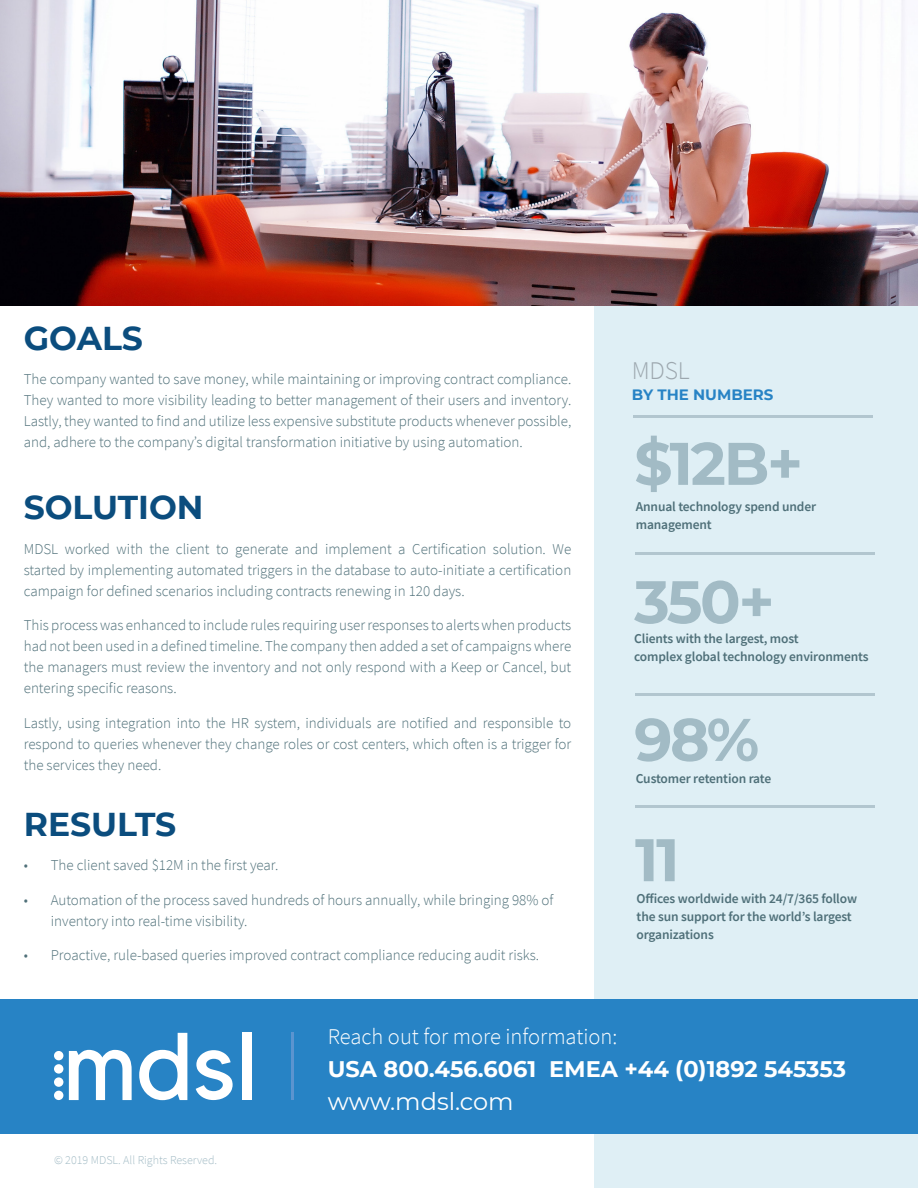
<style>
.page{position:relative;width:918px;height:1188px;background:#fff}
.page>*{position:absolute;margin:0;border:0;box-sizing:border-box;transform-origin:0 0}
.t1{font:700 60px "Montserrat";letter-spacing:-.04em;color:#a2bbc5}
.t2{font:700 33px "Montserrat";color:#0b4d7e}
.t3{font:300 25.5px "Source Sans Pro";color:#9ca7ae}
.t4{font:24px "Montserrat";color:#fff}
.t5{font:700 22.5px "Montserrat";color:#fff}
.t6{font:300 22.5px "Source Sans Pro";color:#fff}
.t7{font:300 15px/21px "Source Sans Pro";color:#4f7079;text-align:justify}
.t8{font:700 15px "Montserrat";color:#2783c5}
.t9{font:600 13.5px/18px "Source Sans Pro";letter-spacing:-.01em;color:#4f7079}
.t10{font:300 12px "Source Sans Pro";color:#a2bbc5}
</style>
<div class="page">
<div style="left:594px;top:0;width:324px;height:1188px;background:#dfeff5"></div>
<div style="left:0;top:999px;width:918px;height:135px;background:#2783c5"></div>
<img style="left:0;top:0;width:918px;height:306px">
<hr style="left:635px;top:553px;width:239px;height:2px;background:#b2c6cf">
<hr style="left:633px;top:415px;width:240px;height:3px;background:#b2c6cf">
<hr style="left:635px;top:693px;width:239px;height:2px;background:#b2c6cf">
<hr style="left:635px;top:805px;width:239px;height:2px;background:#b2c6cf">
<div style="left:54px;top:1091px;width:9px;height:9px;background:#fff;border-radius:5px"></div>
<svg style="left:69px;top:1050px;width:63px;height:50px"></svg>
<svg style="left:139px;top:1033px;width:48px;height:67px"></svg>
<svg style="left:196px;top:1050px;width:37px;height:50px"></svg>
<div style="left:242px;top:1033px;width:10px;height:67px;background:#fff"></div>
<div style="left:54px;top:1051px;width:9px;height:9px;background:#fff;border-radius:5px"></div>
<div style="left:54px;top:1064px;width:9px;height:10px;background:#fff;border-radius:5px"></div>
<div style="left:54px;top:1077px;width:9px;height:10px;background:#fff;border-radius:5px"></div>
<hr style="left:291px;top:1033px;width:2px;height:67px;background:#5b94cf">
<p class="t2" style="left:24px;top:314px;width:121px">GOALS</p>
<p class="t7" style="left:24px;top:369px;width:549px">The company wanted to save money, while maintaining or improving contract compliance.<br>They wanted to more visibility leading to better management of their users and inventory.<br>Lastly, they wanted to find and utilize less expensive substitute products whenever possible, and, adhere to the company’s digital transformation initiative by using automation.</p>
<p class="t2" style="left:24px;top:484px;width:181px">SOLUTION</p>
<p class="t7" style="left:24px;top:538px;width:549px">MDSL worked with the client to generate and implement a Certification solution. We started by implementing automated triggers in the database to auto-initiate a certification campaign for defined scenarios including contracts renewing in 120 days.</p>
<p class="t7" style="left:24px;top:615px;width:549px">This process was enhanced to include rules requiring user responses to alerts when products had not been used in a defined timeline. The company then added a set of campaigns where the managers must review the inventory and not only respond with a Keep or Cancel, but entering specific reasons.</p>
<p class="t7" style="left:24px;top:712px;width:549px">Lastly, using integration into the HR system, individuals are notified and responsible to respond to queries whenever they change roles or cost centers, which often is a trigger for the services they need.</p>
<p class="t2" style="left:24px;top:800px;width:154px">RESULTS</p>
<p class="t7" style="left:24px;top:855px;width:256px">• The client saved $12M in the first year.</p>
<p class="t7" style="left:51px;top:889px;width:504px;text-indent:-27px">• Automation of the process saved hundreds of hours annually, while bringing 98% of inventory into real-time visibility.</p>
<p class="t7" style="left:24px;top:945px;width:517px">• Proactive, rule-based queries improved contract compliance reducing audit risks.</p>
<p class="t3" style="left:632px;top:355px;width:59px">MDSL</p>
<p class="t8" style="left:632px;top:384px;width:143px">BY THE NUMBERS</p>
<p class="t1" style="left:634px;top:420px;width:170px">$12B+</p>
<p class="t9" style="left:636px;top:497px;width:182px">Annual technology spend under management</p>
<p class="t1" style="left:634px;top:559px;width:142px">350+</p>
<p class="t9" style="left:634px;top:630px;width:236px">Clients with the largest, most<br>complex global technology environments</p>
<p class="t1" style="left:634px;top:696px;width:127px">98%</p>
<p class="t9" style="left:636px;top:769px;width:137px">Customer retention rate</p>
<p class="t1" style="left:635px;top:817px;width:46px">11</p>
<p class="t9" style="left:637px;top:889px;width:222px">Offices worldwide with 24/7/365 follow the sun support for the world’s largest organizations</p>
<p class="t10" style="left:54px;top:1153px;width:165px">© 2019 MDSL. All Rights Reserved.</p>
<p class="t6" style="left:328px;top:1022px;width:291px">Reach out for more information:</p>
<p class="t5" style="left:328px;top:1052px;width:520px">USA 800.456.6061 EMEA +44 (0)1892 545353</p>
<p class="t4" style="left:328px;top:1084px;width:187px">www.mdsl.com</p>
</div>
